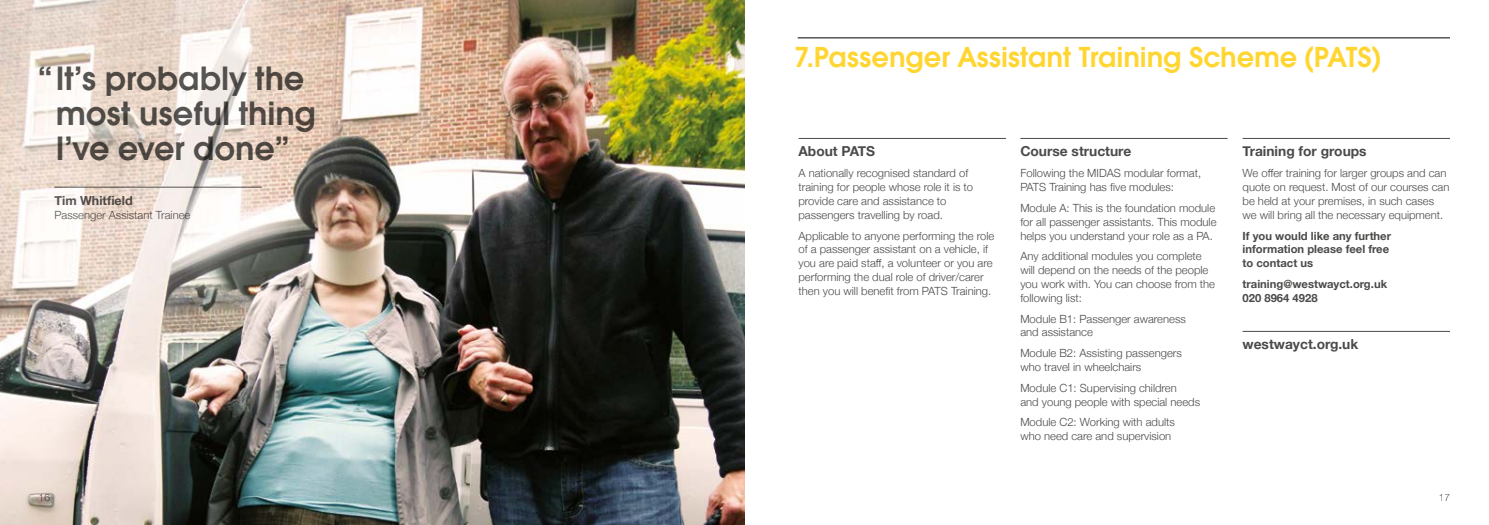
<style>
.page{position:relative;width:1489px;height:525px;background:#fff}
.page>*{position:absolute;margin:0;border:0;box-sizing:border-box;transform-origin:0 0}
.t1{font:600 35px/35px "Avalon";letter-spacing:-.005em;color:#575756;text-align:center}
.t2{font:600 30px "Avalon";letter-spacing:-.005em;color:#ffd631}
.t3{font:700 13.75px "Helvetica Neue";color:#4a4a49}
.t4{font:700 12.5px "Helvetica Neue";color:#575756}
.t5{font:300 11.25px/13.8px "Helvetica Neue";color:#4a4a49}
.t6{font:700 11.25px/13.8px "Helvetica Neue";color:#4a4a49}
.t7{font:300 11.25px "Helvetica Neue";color:#575756}
.t8{font:100 10px "Helvetica Neue";color:#000}
</style>
<div class="page">
<hr style="left:798px;top:138px;width:207px;height:1px;background:#4a4a49">
<hr style="left:1020px;top:138px;width:207px;height:1px;background:#4a4a49">
<hr style="left:1242px;top:138px;width:207px;height:1px;background:#4a4a49">
<hr style="left:1242px;top:331px;width:207px;height:1px;background:#4a4a49">
<img style="left:0;top:0;width:744px;height:524px">
<hr style="left:54px;top:187px;width:208px;height:1px;background:#575756">
<hr style="left:797px;top:38px;width:652px;height:1px;background:#000">
<h1 class="t1" style="left:37px;top:61px;width:280px">“ It’s probably the most useful thing<br>I’ve ever done”</h1>
<p class="t4" style="left:54px;top:191px;width:80px">Tim Whitfield</p>
<p class="t7" style="left:54px;top:206px;width:137px">Passenger Assistant Trainee</p>
<h2 class="t2" style="left:794px;top:40px;width:588px">7.Passenger Assistant Training Scheme (PATS)</h2>
<p class="t3" style="left:798px;top:141px;width:78px">About PATS</p>
<p class="t5" style="left:798px;top:165px;width:176px">A nationally recognised standard of training for people whose role it is to provide care and assistance to passengers travelling by road.</p>
<p class="t5" style="left:798px;top:228px;width:197px">Applicable to anyone performing the role of a passenger assistant on a vehicle, if you are paid staff, a volunteer or you are performing the dual role of driver/carer then you will benefit from PATS Training.</p>
<p class="t3" style="left:1020px;top:141px;width:112px">Course structure</p>
<p class="t5" style="left:1020px;top:165px;width:182px">Following the MIDAS modular format,<br>PATS Training has five modules:</p>
<p class="t5" style="left:1020px;top:200px;width:198px">Module A: This is the foundation module for all passenger assistants. This module helps you understand your role as a PA.</p>
<p class="t5" style="left:1020px;top:248px;width:196px">Any additional modules you complete will depend on the needs of the people you work with. You can choose from the following list:</p>
<p class="t5" style="left:1020px;top:310px;width:167px">Module B1: Passenger awareness and assistance</p>
<p class="t5" style="left:1020px;top:345px;width:163px">Module B2: Assisting passengers who travel in wheelchairs</p>
<p class="t5" style="left:1020px;top:380px;width:181px">Module C1: Supervising children<br>and young people with special needs</p>
<p class="t5" style="left:1020px;top:414px;width:156px">Module C2: Working with adults who need care and supervision</p>
<p class="t3" style="left:1242px;top:141px;width:125px">Training for groups</p>
<p class="t5" style="left:1242px;top:165px;width:208px">We offer training for larger groups and can quote on request. Most of our courses can be held at your premises, in such cases we will bring all the necessary equipment.</p>
<p class="t6" style="left:1242px;top:229px;width:150px">If you would like any further information please feel free to contact us</p>
<p class="t6" style="left:1242px;top:277px;width:146px">training@westwayct.org.uk<br>020 8964 4928</p>
<p class="t3" style="left:1242px;top:333px;width:117px">westwayct.org.uk</p>
<p class="t8" style="left:39px;top:490px;width:13px">16</p>
<p class="t8" style="left:1438px;top:490px;width:13px">17</p>
</div>
